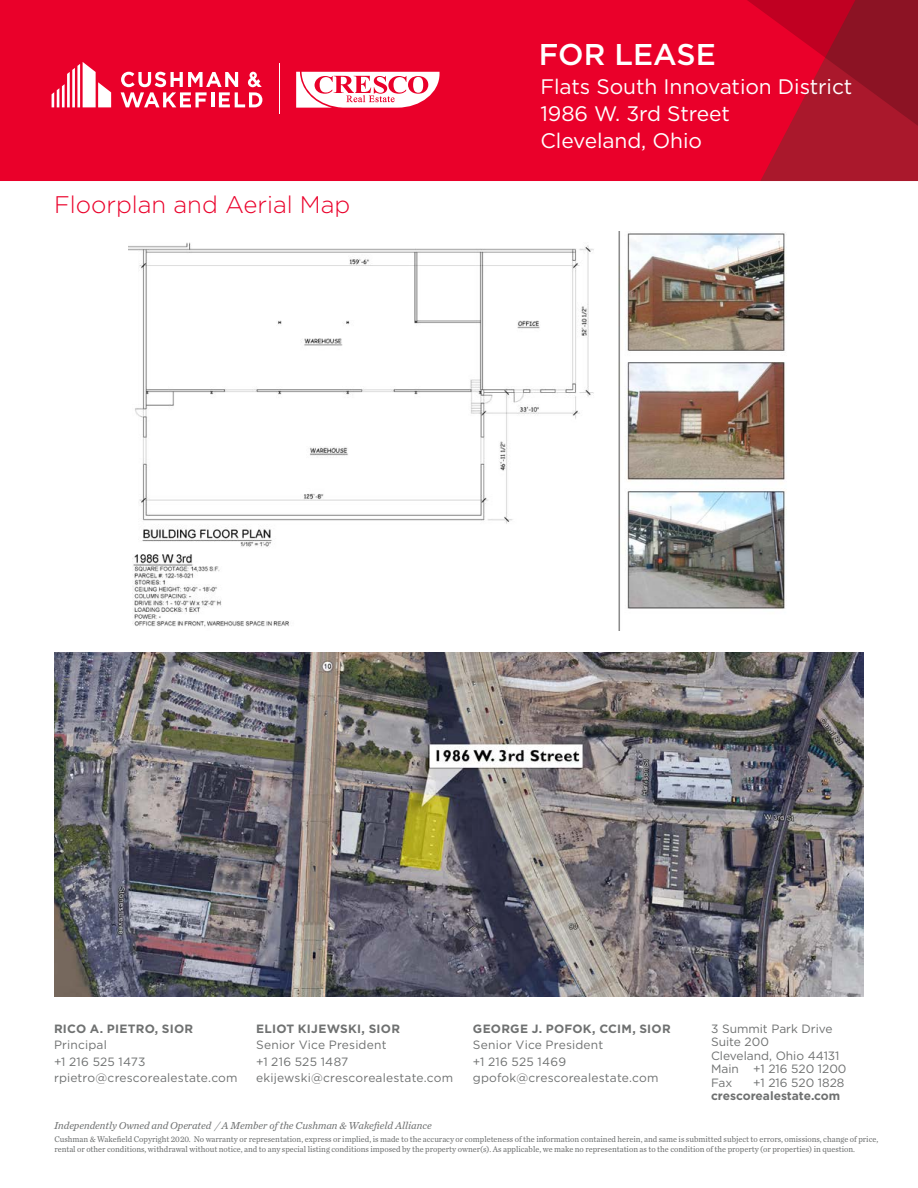
<style>
.page{position:relative;width:918px;height:1188px;background:#fff}
.page>*{position:absolute;margin:0;border:0;box-sizing:border-box;transform-origin:0 0}
.t1{font:500 30px "Gotham";color:#fff}
.t2{font:300 24px "Gotham";color:#ea002a}
.t3{font:21px/26.7px "Gotham";letter-spacing:-.005em;color:#fff}
.t4{font:12px/16.5px "Gotham";letter-spacing:.01em;color:#6f7171}
.t5{font:700 12px "Gotham";letter-spacing:.015em;color:#6f7171}
.t6{font:italic 10.5px "Chronicle Text G2";color:#6f7171}
.t7{font:8.7px/10.4px "Chronicle Text G2";color:#6f7171;scale:.95 1}
</style>
<div class="page">
<div style="left:0;top:0;width:918px;height:181px;background:#ea002a"></div>
<svg style="left:747px;top:0;width:171px;height:181px"></svg>
<hr style="left:279px;top:64px;width:1px;height:50px;background:#fff">
<svg style="left:52px;top:62px;width:59px;height:45px"></svg>
<svg style="left:121px;top:72px;width:141px;height:35px"></svg>
<svg style="left:296px;top:72px;width:144px;height:36px"></svg>
<img style="left:129px;top:232px;width:658px;height:399px">
<img style="left:54px;top:652px;width:810px;height:344px">
<h2 class="t2" style="left:54px;top:189px;width:298px">Floorplan and Aerial Map</h2>
<h1 class="t1" style="left:539px;top:35px;width:179px">FOR LEASE</h1>
<h3 class="t3" style="left:541px;top:73px;width:313px">Flats South Innovation District<br>1986 W. 3rd Street<br>Cleveland, Ohio</h3>
<h3 class="t5" style="left:54px;top:1020px;width:141px">RICO A. PIETRO, SIOR</h3>
<h3 class="t4" style="left:54px;top:1036px;width:185px">Principal<br>+1 216 525 1473 rpietro@crescorealestate.com</h3>
<h3 class="t5" style="left:256px;top:1020px;width:145px">ELIOT KIJEWSKI, SIOR</h3>
<h3 class="t4" style="left:256px;top:1036px;width:199px">Senior Vice President<br>+1 216 525 1487 ekijewski@crescorealestate.com</h3>
<p class="t6" style="left:54px;top:1117px;width:379px">Independently Owned and Operated / A Member of the Cushman &amp; Wakefield Alliance</p>
<h3 class="t5" style="left:473px;top:1020px;width:199px">GEORGE J. POFOK, CCIM, SIOR</h3>
<h3 class="t4" style="left:473px;top:1036px;width:187px">Senior Vice President<br>+1 216 525 1469 gpofok@crescorealestate.com</h3>
<h3 class="t4" style="left:711px;top:1021px;width:137px;line-height:13.5px">3 Summit Park Drive<br>Suite 200<br>Cleveland, Ohio 44131<br>Main +1 216 520 1200<br>Fax</h3>
<h3 class="t4" style="left:753px;top:1074px;width:93px">+1 216 520 1828</h3>
<h3 class="t5" style="left:711px;top:1088px;width:131px">crescorealestate.com</h3>
<p class="t7" style="left:54px;top:1133px;width:869px">Cushman &amp; Wakefield Copyright 2020. No warranty or representation, express or implied, is made to the accuracy or completeness of the information contained herein, and same is submitted subject to errors, omissions, change of price, rental or other conditions, withdrawal without notice, and to any special listing conditions imposed by the property owner(s). As applicable, we make no representation as to the condition of the property (or properties) in question.</p>
</div>
